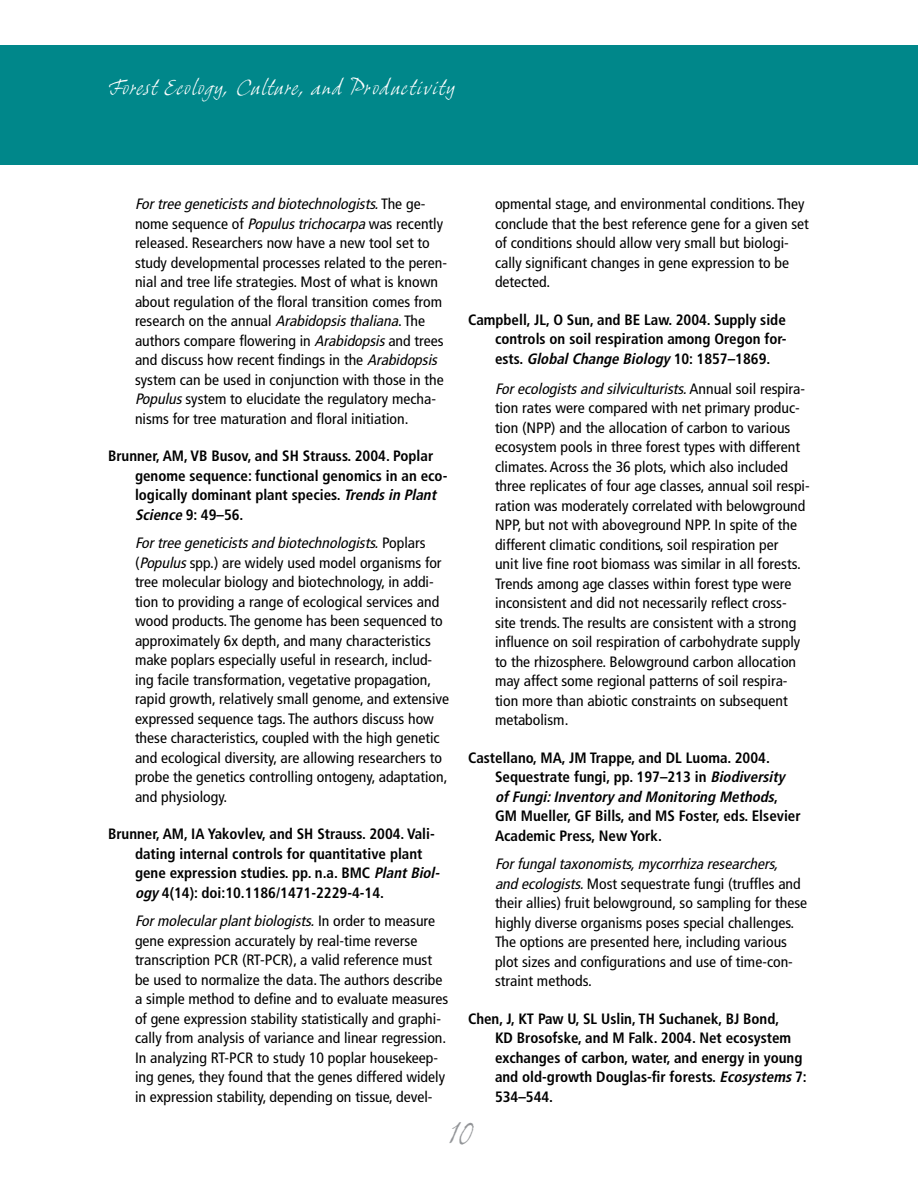
<style>
.page{position:relative;width:918px;height:1188px;background:#fff}
.page>*{position:absolute;margin:0;border:0;box-sizing:border-box;transform-origin:0 0}
.t1{font:italic 33px "Grimshaw Hand ITC";color:#939598}
.t2{font:italic 21px "Grimshaw Hand ITC";letter-spacing:.025em;color:#fff}
.t3{font:condensed 15px/19.5px "Frutiger";color:#000;scale:1.05 1}
.t4{font:700 condensed 15px/19.5px "Frutiger";color:#000}
.s1{font-style:italic}
</style>
<div class="page">
<div style="left:0;top:46px;width:918px;height:119px;background:#00878a"></div>
<h2 class="t2" style="left:108px;top:75px;width:350px">Forest Ecology, Culture, and Productivity</h2>
<p class="t3" style="left:135px;top:194px;width:299px"><span class="s1">Fortree geneticistsand biotechnologists.</span>T h e g e - nome sequence of <span class="s1">Populustrichocarpa</span> was recently released. Researchers now have a new tool set to study developmental processes related to the peren&shy;nial and tree life strategies. Most of what is known about regulation of the floral transition comes from re s e a rc h o n t h e a n n u a l <span class="s1">Arabidopsisthaliana</span>. Th e authors compare flowering in <span class="s1">Arabidopsis</span>and trees and discuss how recent findings in the <span class="s1">Arabidopsis </span>system can be used in conjunction with those in the <span class="s1">Populus</span>system to elucidate the regulatory mecha&shy;nisms for tree maturation and floral initiation.</p>
<p class="t4" style="left:135px;top:446px;width:314px;text-indent:-27px">Brunner, AM, VB Busov, and SH Strauss. 2004. Poplar genome sequence: functional genomics in an eco&shy;logically dominant plant species. <span class="s1">Trendsin Plant Science</span> 9: 49–56.</p>
<p class="t3" style="left:135px;top:533px;width:301px"><span class="s1">Fortree geneticistsand biotechnologists.</span>P o p l a r s (<span class="s1">Populus</span>spp.) are widely used model organisms for tree molecular biology and biotechnology, in addi&shy;tion to providing a range of ecological services and wood products. The genome has been sequenced to approximately 6x depth, and many characteristics make poplars especially useful in research, includ&shy;ing facile transformation, vegetative propagation, rapid growth, relatively small genome, and extensive expressed sequence tags. The authors discuss how these characteristics, coupled with the high genetic and ecological diversity, are allowing researchers to probe the genetics controlling ontogeny, adaptation, and physiology.</p>
<p class="t4" style="left:135px;top:824px;width:310px;text-indent:-27px">Brunner, AM, IA Yakovlev, and SH Strauss. 2004. Vali&shy;dating internal controls for quantitative plant gene expression studies. pp. n.a. BMC <span class="s1">PlantBiol&shy;ogy</span>4(14): doi:10.1186/1471-2229-4-14.</p>
<p class="t3" style="left:135px;top:911px;width:300px"><span class="s1">Formolecularplantbiologists.</span>I n o r d e r t o m e a s u r e gene expression accurately by real-time reverse transcription PCR (RT-PCR), a valid reference must be used to normalize the data. The authors describe a simple method to define and to evaluate measures of gene expression stability statistically and graphi&shy;cally from analysis of variance and linear regression.<br>In analyzing RT-PCR to study 10 poplar housekeep&shy;ing genes, they found that the genes differed widely in expression stability, depending on tissue, devel-</p>
<p class="t3" style="left:495px;top:194px;width:300px">opmental stage, and environmental conditions. They conclude that the best reference gene for a given set of conditions should allow very small but biologi&shy;cally significant changes in gene expression to be detected.</p>
<p class="t4" style="left:495px;top:310px;width:293px;text-align:justify;text-indent:-27px">Campbell, JL, O Sun, and BE Law. 2004. Supply side controls on soil respiration among Oregon for&shy;e s t s . <span class="s1">GlobalChange Biology</span>1 0 : 1 8 5 7 – 1 8 6 9 .</p>
<p class="t3" style="left:495px;top:379px;width:301px"><span class="s1">Forecologistsand silviculturists.</span>A n n u a l s o i l r e s p i r a - tion rates were compared with net primary produc&shy;tion (NPP) and the allocation of carbon to various ecosystem pools in three forest types with different climates. Across the 36 plots, which also included three replicates of four age classes, annual soil respi&shy;ration was moderately correlated with belowground NPP, but not with aboveground NPP. In spite of the different climatic conditions, soil respiration per<br>unit live fine root biomass was similar in all forests.<br>Trends among age classes within forest type were inconsistent and did not necessarily reflect cross&shy;site trends. The results are consistent with a strong influence on soil respiration of carbohydrate supply to the rhizosphere. Belowground carbon allocation may affect some regional patterns of soil respira&shy;tion more than abiotic constraints on subsequent metabolism.</p>
<p class="t4" style="left:495px;top:748px;width:307px;text-indent:-27px">Castellano, MA, JM Trappe, and DL Luoma. 2004.<br>Sequestrate fungi, pp. 197–213 in <span class="s1">Biodiversity ofFungi:Inventoryand Monitoring Methods</span>, GM Mueller, GF Bills, and MS Foster, eds. Elsevier Academic Press, New York.</p>
<p class="t3" style="left:495px;top:854px;width:299px"><span class="s1">Forfungaltaxonomists,mycorrhiza researchers, and ecologists.</span>Most sequestrate fungi (truffles and their allies) fruit belowground, so sampling for these highly diverse organisms poses special challenges.<br>The options are presented here, including various plot sizes and configurations and use of time-con&shy;straint methods.</p>
<p class="t4" style="left:495px;top:1009px;width:313px;text-indent:-27px">Chen, J, KT Paw U, SL Uslin, TH Suchanek, BJ Bond,<br>KD Brosofske, and M Falk. 2004. Net ecosystem exchanges of carbon, water, and energy in young and old-growth Douglas-fir forests. <span class="s1">Ecosystems</span>7:<br>534–544.</p>
<h1 class="t1" style="left:449px;top:1113px;width:26px">10</h1>
</div>
